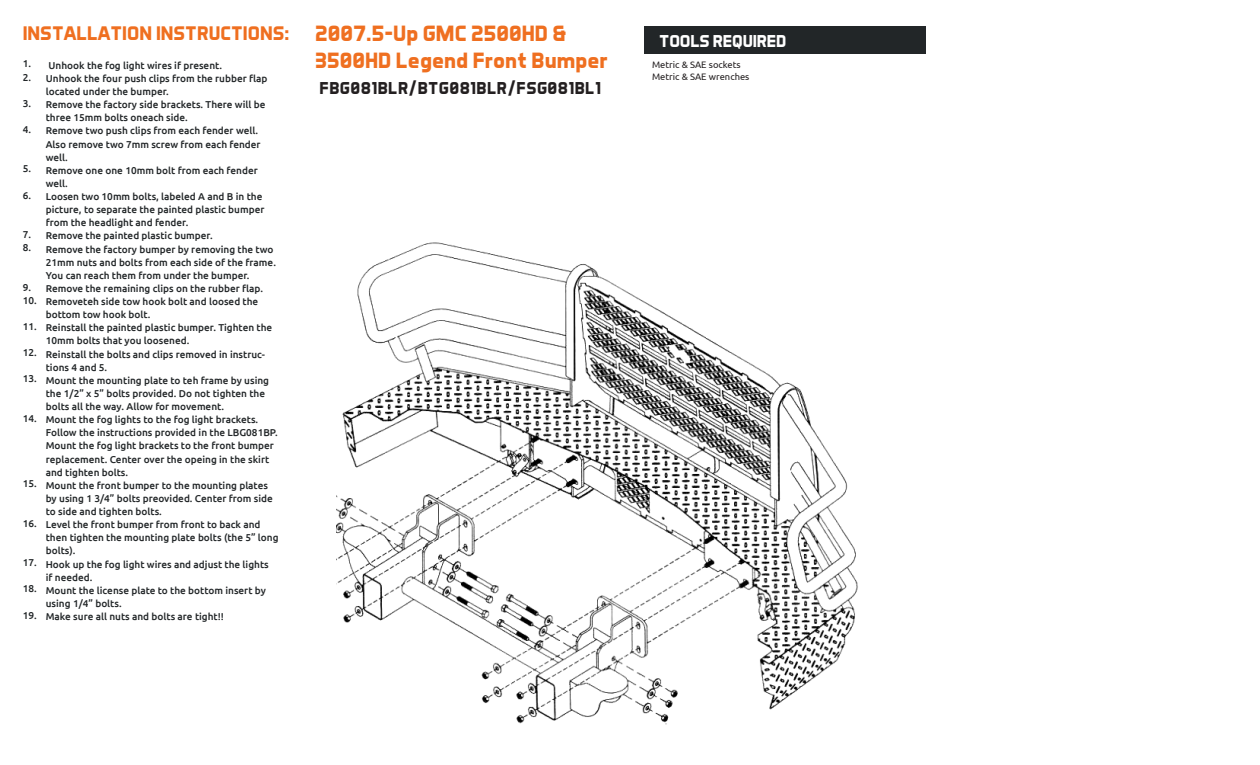
<style>
.page{position:relative;width:1260px;height:765px;background:#fff}
.page>*{position:absolute;margin:0;border:0;box-sizing:border-box;transform-origin:0 0}
.t1{font:700 22.5px/27px "Aero Matics";color:#ef6f20}
.t2{font:700 20px "Aero Matics Display";color:#ef6f20}
.t3{font:700 17.5px "Aero Matics";letter-spacing:.02em;color:#231f20}
.t4{font:700 17.5px "Aero Matics";letter-spacing:-.01em;color:#fff}
.t5{font:500 10px/13.1px "Ubuntu";color:#222628}
.t6{font:9.38px "Ubuntu";color:#231f20}
</style>
<div class="page">
<img style="left:336px;top:242px;width:522px;height:483px">
<div style="left:644px;top:26px;width:281px;height:28px;background:#222628"></div>
<p class="t2" style="left:23px;top:21px;width:268px">INSTALLATION INSTRUCTIONS:</p>
<p class="t5" style="left:49px;top:58px;width:175px">Unhook the fog light wires if present.</p>
<p class="t5" style="left:46px;top:71px;width:223px">Unhook the four push clips from the rubber flap located under the bumper.</p>
<p class="t5" style="left:46px;top:98px;width:221px">Remove the factory side brackets. There will be three 15mm bolts oneach side.</p>
<p class="t5" style="left:46px;top:124px;width:216px">Remove two push clips from each fender well.<br>Also remove two 7mm screw from each fender well.</p>
<p class="t5" style="left:46px;top:163px;width:214px">Remove one one 10mm bolt from each fender well.</p>
<p class="t5" style="left:46px;top:190px;width:220px">Loosen two 10mm bolts, labeled A and B in the picture, to separate the painted plastic bumper from the headlight and fender.</p>
<p class="t5" style="left:46px;top:229px;width:168px">Remove the painted plastic bumper.</p>
<p class="t5" style="left:46px;top:242px;width:232px">Remove the factory bumper by removing the two<br>21mm nuts and bolts from each side of the frame.<br>You can reach them from under the bumper.</p>
<p class="t5" style="left:46px;top:281px;width:219px">Remove the remaining clips on the rubber flap.</p>
<p class="t5" style="left:46px;top:295px;width:214px">Removeteh side tow hook bolt and loosed the bottom tow hook bolt.</p>
<p class="t5" style="left:46px;top:321px;width:228px">Reinstall the painted plastic bumper. Tighten the<br>10mm bolts that you loosened.</p>
<p class="t5" style="left:46px;top:347px;width:221px">Reinstall the bolts and clips removed in instruc&shy;tions 4 and 5.</p>
<p class="t5" style="left:46px;top:373px;width:225px">Mount the mounting plate to teh frame by using the 1/2” x 5” bolts provided. Do not tighten the bolts all the way. Allow for movement.</p>
<p class="t5" style="left:46px;top:413px;width:234px">Mount the fog lights to the fog light brackets.<br>Follow the instructions provided in the LBG081BP.<br>Mount the fog light brackets to the front bumper replacement. Center over the opeing in the skirt and tighten bolts.</p>
<p class="t5" style="left:46px;top:478px;width:229px">Mount the front bumper to the mounting plates by using 1 3/4” bolts preovided. Center from side to side and tighten bolts.</p>
<p class="t5" style="left:46px;top:518px;width:234px">Level the front bumper from front to back and then tighten the mounting plate bolts (the 5” long bolts).</p>
<p class="t5" style="left:46px;top:557px;width:224px">Hook up the fog light wires and adjust the lights if needed.</p>
<p class="t5" style="left:46px;top:583px;width:222px">Mount the license plate to the bottom insert by using 1/4” bolts.</p>
<p class="t5" style="left:46px;top:610px;width:180px">Make sure all nuts and bolts are tight!!</p>
<p class="t5" style="left:23px;top:57px;width:10px">1.</p>
<p class="t5" style="left:23px;top:70px;width:10px">2.</p>
<p class="t5" style="left:23px;top:96px;width:10px">3.</p>
<p class="t5" style="left:23px;top:123px;width:10px">4.</p>
<p class="t5" style="left:23px;top:162px;width:10px">5.</p>
<p class="t5" style="left:23px;top:188px;width:10px">6.</p>
<p class="t5" style="left:23px;top:228px;width:10px">7.</p>
<p class="t5" style="left:23px;top:241px;width:10px">8.</p>
<p class="t5" style="left:23px;top:280px;width:10px">9.</p>
<p class="t5" style="left:23px;top:293px;width:16px">10.</p>
<p class="t5" style="left:23px;top:319px;width:16px">11.</p>
<p class="t5" style="left:23px;top:346px;width:16px">12.</p>
<p class="t5" style="left:23px;top:372px;width:16px">13.</p>
<p class="t5" style="left:23px;top:411px;width:16px">14.</p>
<p class="t5" style="left:23px;top:477px;width:16px">15.</p>
<p class="t5" style="left:23px;top:516px;width:16px">16.</p>
<p class="t5" style="left:23px;top:556px;width:16px">17.</p>
<p class="t5" style="left:23px;top:582px;width:16px">18.</p>
<p class="t5" style="left:23px;top:608px;width:16px">19.</p>
<p class="t1" style="left:315px;top:20px;width:294px">2007.5-Up GMC 2500HD &amp;<br>3500HD Legend Front Bumper</p>
<p class="t3" style="left:320px;top:78px;width:283px">FBG081BLR/BTG081BLR/FSG081BL1</p>
<p class="t4" style="left:659px;top:30px;width:129px">TOOLS REQUIRED</p>
<p class="t6" style="left:652px;top:59px;width:90px">Metric &amp; SAE sockets</p>
<p class="t6" style="left:652px;top:70px;width:99px">Metric &amp; SAE wrenches</p>
</div>
